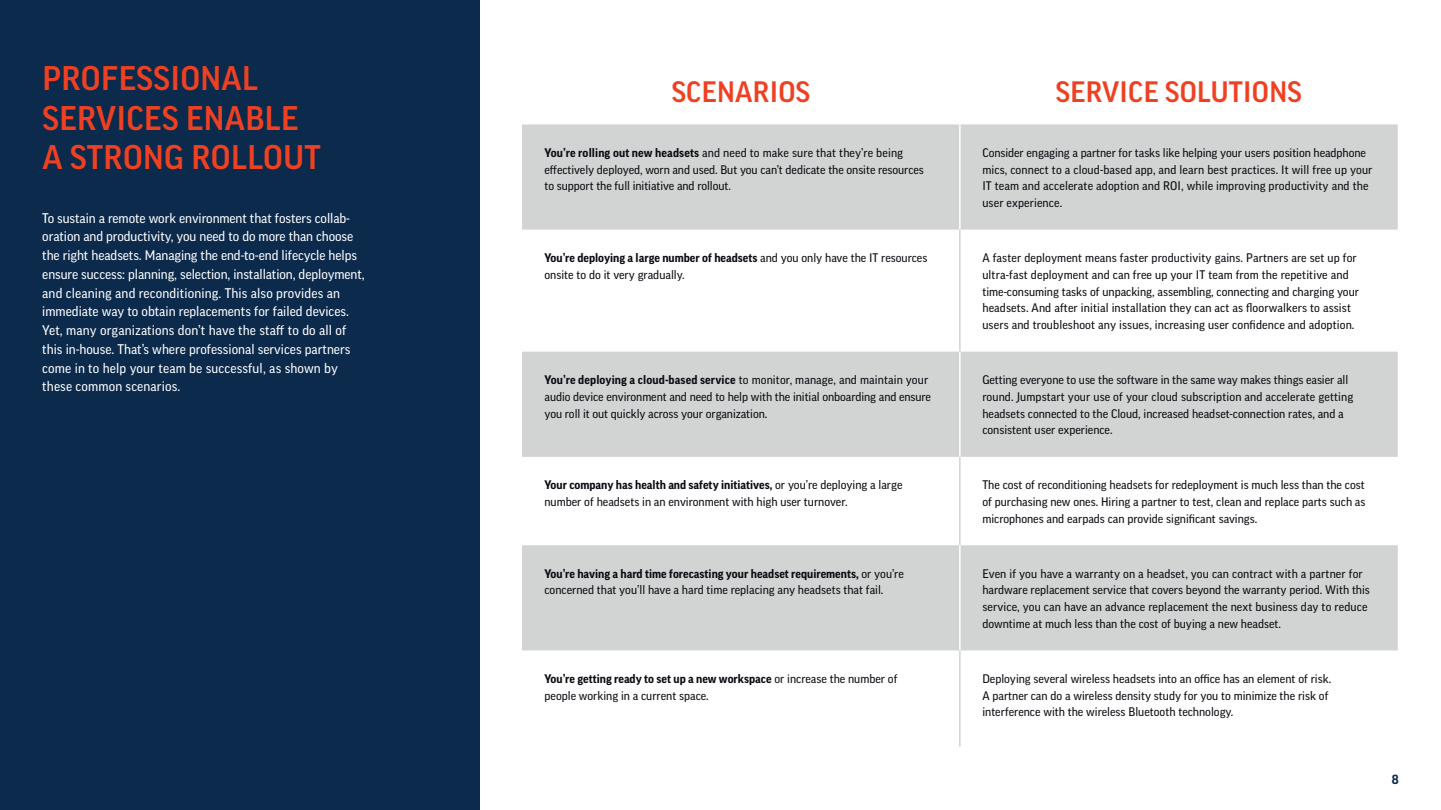
<style>
.page{position:relative;width:1441px;height:810px;background:#fff}
.page>*{position:absolute;margin:0;border:0;box-sizing:border-box;transform-origin:0 0}
.t1{font:500 33px/39.6px "Good Pro";letter-spacing:.01em;color:#ef4022}
.t2{font:500 28.5px "Good Pro";letter-spacing:.01em;color:#ef4022}
.t3{font:13.5px/18.8px "Good Pro News";color:#fff}
.t4{font:700 12.75px "Good Pro";color:#0c2a4c}
.t5{font:12px/16.8px "Good Pro News";color:#0b0a11}
.s1{font-family:"Good Pro";font-weight:700}
</style>
<div class="page">
<div style="left:0;top:0;width:480px;height:810px;background:#0c2a4c"></div>
<svg style="left:522px;top:124px;width:875px;height:526px;fill:#d2d3d3"></svg>
<hr style="left:959px;top:124px;width:1px;height:106px;background:#fff">
<hr style="left:959px;top:352px;width:1px;height:105px;background:#fff">
<hr style="left:959px;top:545px;width:1px;height:105px;background:#fff">
<hr style="left:959px;top:650px;width:1px;height:97px;background:#d2d3d3">
<hr style="left:959px;top:457px;width:1px;height:88px;background:#d2d3d3">
<hr style="left:959px;top:230px;width:1px;height:122px;background:#d2d3d3">
<p class="t1" style="left:42px;top:59px;width:280px">PROFESSIONAL<br>SERVICES ENABLE<br>A STRONG ROLLOUT</p>
<p class="t3" style="left:42px;top:208px;width:324px">To sustain a remote work environment that fosters collab&shy;oration and productivity, you need to do more than choose the right headsets. Managing the end-to-end lifecycle helps ensure success: planning, selection, installation, deployment, and cleaning and reconditioning. This also provides an immediate way to obtain replacements for failed devices.<br>Yet, many organizations don’t have the staff to do all of this in-house. That’s where professional services partners come in to help your team be successful, as shown by these common scenarios.</p>
<p class="t2" style="left:671px;top:76px;width:140px">SCENARIOS</p>
<p class="t2" style="left:1055px;top:76px;width:247px">SERVICE SOLUTIONS</p>
<p class="t5" style="left:544px;top:144px;width:381px"><span class="s1">You’re rolling out new headsets</span> and need to make sure that they’re being effectively deployed, worn and used. But you can’t dedicate the onsite resources to support the full initiative and rollout.</p>
<p class="t5" style="left:982px;top:144px;width:391px">Consider engaging a partner for tasks like helping your users position headphone mics, connect to a cloud-based app, and learn best practices. It will free up your IT team and accelerate adoption and ROI, while improving productivity and the user experience.</p>
<p class="t5" style="left:544px;top:249px;width:384px"><span class="s1">You’re deploying a large number of headsets</span> and you only have the IT resources onsite to do it very gradually.</p>
<p class="t5" style="left:982px;top:249px;width:378px">A faster deployment means faster productivity gains. Partners are set up for ultra-fast deployment and can free up your IT team from the repetitive and time-consuming tasks of unpacking, assembling, connecting and charging your headsets. And after initial installation they can act as floorwalkers to assist users and troubleshoot any issues, increasing user confidence and adoption.</p>
<p class="t5" style="left:544px;top:371px;width:388px"><span class="s1">You’re deploying a cloud-based service</span> to monitor, manage, and maintain your audio device environment and need to help with the initial onboarding and ensure you roll it out quickly across your organization.</p>
<p class="t5" style="left:982px;top:371px;width:372px">Getting everyone to use the software in the same way makes things easier all round. Jumpstart your use of your cloud subscription and accelerate getting headsets connected to the Cloud, increased headset-connection rates, and a consistent user experience.</p>
<p class="t5" style="left:544px;top:476px;width:359px"><span class="s1">Your company has health and safety initiatives,</span> or you’re deploying a large number of headsets in an environment with high user turnover.</p>
<p class="t5" style="left:982px;top:476px;width:384px;text-align:justify">The cost of reconditioning headsets for redeployment is much less than the cost of purchasing new ones. Hiring a partner to test, clean and replace parts such as microphones and earpads can provide significant savings.</p>
<p class="t5" style="left:544px;top:565px;width:361px"><span class="s1">You’re having a hard time forecasting your headset requirements,</span> or you’re concerned that you’ll have a hard time replacing any headsets that fail.</p>
<p class="t5" style="left:982px;top:565px;width:389px">Even if you have a warranty on a headset, you can contract with a partner for hardware replacement service that covers beyond the warranty period. With this service, you can have an advance replacement the next business day to reduce downtime at much less than the cost of buying a new headset.</p>
<p class="t5" style="left:544px;top:670px;width:354px"><span class="s1">You’re getting ready to set up a new workspace</span> or increase the number of people working in a current space.</p>
<p class="t5" style="left:982px;top:670px;width:350px">Deploying several wireless headsets into an office has an element of risk.<br>A partner can do a wireless density study for you to minimize the risk of interference with the wireless Bluetooth technology.</p>
<p class="t4" style="left:1391px;top:773px;width:8px">8</p>
</div>
